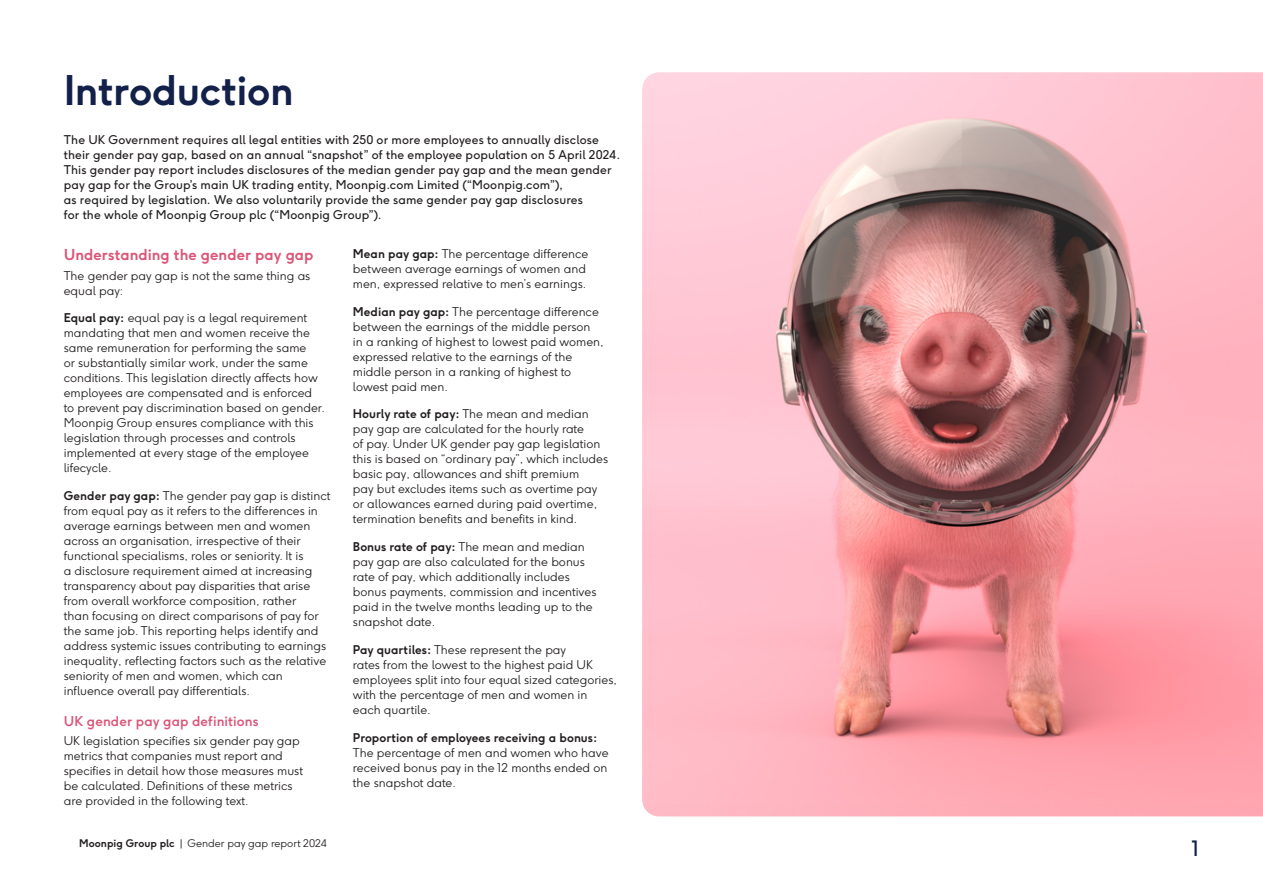
<style>
.page{position:relative;width:1263px;height:893px;background:#fff}
.page>*{position:absolute;margin:0;border:0;box-sizing:border-box;transform-origin:0 0}
.Heading{font:700 40.5px "Moonpig";letter-spacing:-.01em;color:#13214a}
.t1{font:21px "Moonpig";color:#13214a}
.Subhead_Level_1{font:700 15px "Moonpig";letter-spacing:.005em;color:#db5578}
.Subhead_Level_2{font:600 13.5px "Moonpig";letter-spacing:.005em;color:#db5578}
.Body_Copy{font:300 12px/15px "Moonpig";color:#231f20}
.Intro{font:12px/15px "Moonpig";letter-spacing:.01em;color:#231f20}
.t2{font:300 10.5px "Moonpig";color:#231f20}
.s1{font-weight:700}
</style>
<div class="page">
<img style="left:642px;top:72px;width:621px;height:744px">
<p class="Heading" style="left:64px;top:64px;width:231px">Introduction</p>
<p class="Intro" style="left:64px;top:132px;width:558px">The UK Government requires all legal entities with 250 or more employees to annually disclose their gender pay gap, based on an annual “snapshot” of the employee population on 5 April 2024.<br>This gender pay report includes disclosures of the median gender pay gap and the mean gender pay gap for the Group’s main UK trading entity, Moonpig.com Limited (“Moonpig.com”),<br>as required by legislation. We also voluntarily provide the same gender pay gap disclosures<br>for the whole of Moonpig Group plc (“Moonpig Group”).</p>
<p class="Subhead_Level_1" style="left:64px;top:245px;width:251px">Understanding the gender pay gap</p>
<p class="Body_Copy" style="left:64px;top:268px;width:248px">The gender pay gap is not the same thing as equal pay:</p>
<p class="Body_Copy" style="left:64px;top:310px;width:263px"><span class="s1">Equal pay:</span> equal pay is a legal requirement mandating that men and women receive the same remuneration for performing the same<br>or substantially similar work, under the same conditions. This legislation directly affects how employees are compensated and is enforced to prevent pay discrimination based on gender.<br>Moonpig Group ensures compliance with this legislation through processes and controls implemented at every stage of the employee lifecycle.</p>
<p class="Body_Copy" style="left:64px;top:488px;width:268px"><span class="s1">Gender pay gap:</span> The gender pay gap is distinct from equal pay as it refers to the differences in average earnings between men and women across an organisation, irrespective of their functional specialisms, roles or seniority. It is<br>a disclosure requirement aimed at increasing transparency about pay disparities that arise from overall workforce composition, rather<br>than focusing on direct comparisons of pay for the same job. This reporting helps identify and address systemic issues contributing to earnings inequality, reflecting factors such as the relative seniority of men and women, which can influence overall pay differentials.</p>
<p class="Subhead_Level_2" style="left:64px;top:712px;width:197px">UK gender pay gap definitions</p>
<p class="Body_Copy" style="left:64px;top:733px;width:241px">UK legislation specifies six gender pay gap metrics that companies must report and specifies in detail how those measures must be calculated. Definitions of these metrics are provided in the following text.</p>
<p class="Body_Copy" style="left:353px;top:246px;width:237px"><span class="s1">Mean pay gap:</span> The percentage difference between average earnings of women and men, expressed relative to men’s earnings.</p>
<p class="Body_Copy" style="left:353px;top:304px;width:252px"><span class="s1">Median pay gap:</span> The percentage difference between the earnings of the middle person<br>in a ranking of highest to lowest paid women, expressed relative to the earnings of the middle person in a ranking of highest to lowest paid men.</p>
<p class="Body_Copy" style="left:353px;top:407px;width:257px"><span class="s1">Hourly rate of pay:</span> The mean and median pay gap are calculated for the hourly rate<br>of pay. Under UK gender pay gap legislation this is based on “ordinary pay”, which includes basic pay, allowances and shift premium<br>pay but excludes items such as overtime pay or allowances earned during paid overtime, termination benefits and benefits in kind.</p>
<p class="Body_Copy" style="left:353px;top:539px;width:245px"><span class="s1">Bonus rate of pay:</span> The mean and median pay gap are also calculated for the bonus rate of pay, which additionally includes bonus payments, commission and incentives paid in the twelve months leading up to the snapshot date.</p>
<p class="Body_Copy" style="left:353px;top:642px;width:265px"><span class="s1">Pay quartiles:</span> These represent the pay<br>rates from the lowest to the highest paid UK employees split into four equal sized categories, with the percentage of men and women in each quartile.</p>
<p class="Body_Copy" style="left:353px;top:730px;width:257px"><span class="s1">Proportion of employees receiving a bonus:<br></span>The percentage of men and women who have received bonus pay in the 12 months ended on the snapshot date.</p>
<p class="t2" style="left:79px;top:837px;width:249px"><span class="s1">Moonpig Group plc</span> | Gender pay gap report 2024</p>
<h2 class="t1" style="left:1191px;top:835px;width:9px">1</h2>
</div>
